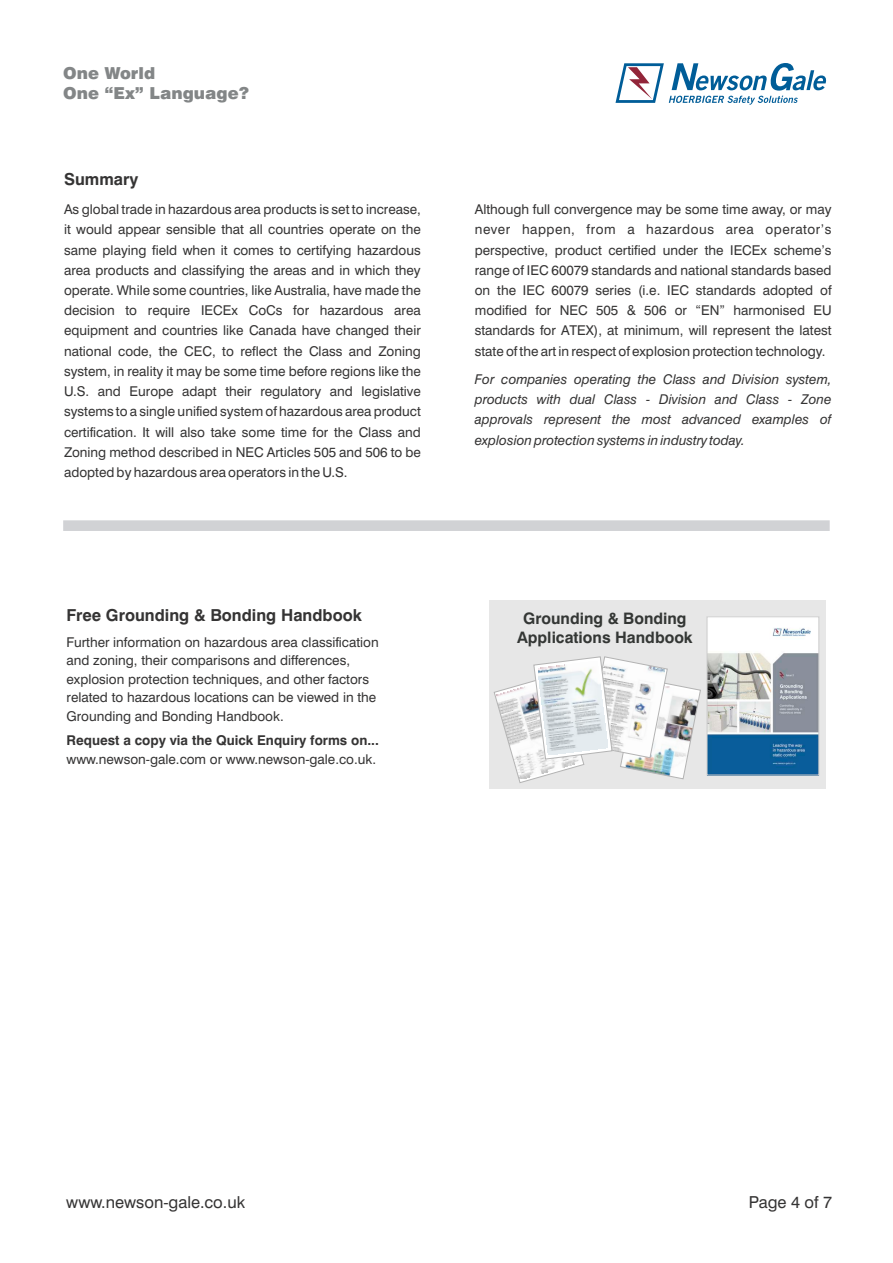
<style>
.page{position:relative;width:893px;height:1263px;background:#fff}
.page>*{position:absolute;margin:0;border:0;box-sizing:border-box;transform-origin:0 0}
.t1{font:700 16.5px "Swiss 721 BT";color:#353434}
.t2{font:16.5px "Swiss 721 BT";color:#353434}
.t3{font:900 16.5px/20.4px "Swiss 721 BT";color:#838687}
.t4{font:700 15.9px/18.9px "Swiss 721 BT";color:#343735;text-align:center}
.t5{font:13.5px/20.2px "Swiss 721 BT";color:#353434;text-align:justify}
.t6{font:italic 13.5px/20.2px "Swiss 721 BT";color:#353434;text-align:justify}
.t7{font:700 13.5px "Swiss 721 BT";color:#353434}
</style>
<div class="page">
<div style="left:63px;top:520px;width:767px;height:11px;background:#d1d2d5"></div>
<svg style="left:615px;top:63px;width:212px;height:42px"></svg>
<div style="left:490px;top:600px;width:336px;height:188px;background:#e7e7e7"></div>
<img style="left:709px;top:619px;width:108px;height:154px">
<div style="left:707px;top:617px;width:112px;height:158px;border:1px solid #ccc"></div>
<svg style="left:494px;top:656px;width:207px;height:127px"></svg>
<p class="t3" style="left:63px;top:64px;width:187px">One World<br>One “Ex” Language?</p>
<p class="t1" style="left:64px;top:172px;width:76px">Summary</p>
<p class="t5" style="left:64px;top:200px;width:358px">As global trade in hazardous area products is set to increase, it would appear sensible that all countries operate on the same playing field when it comes to certifying hazardous area products and classifying the areas and in which they operate. While some countries, like Australia, have made the decision to require IECEx CoCs for hazardous area equipment and countries like Canada have changed their national code, the CEC, to reflect the Class and Zoning system, in reality it may be some time before regions like the U.S. and Europe adapt their regulatory and legislative systems to a single unified system of hazardous area product certification. It will also take some time for the Class and Zoning method described in NEC Articles 505 and 506 to be adopted by hazardous area operators in the U.S.</p>
<p class="t5" style="left:475px;top:200px;width:358px">Although full convergence may be some time away, or may never happen, from a hazardous area operator’s perspective, product certified under the IECEx scheme’s range of IEC 60079 standards and national standards based on the IEC 60079 series (i.e. IEC standards adopted of modified for NEC 505 &amp; 506 or “EN” harmonised EU standards for ATEX), at minimum, will represent the latest state of the art in respect of explosion protection technology.</p>
<p class="t6" style="left:475px;top:370px;width:358px">For companies operating the Class and Division system, products with dual Class - Division and Class - Zone approvals represent the most advanced examples of explosion protection systems in industry today.</p>
<p class="t1" style="left:67px;top:609px;width:297px">Free Grounding &amp; Bonding Handbook</p>
<p class="t5" style="left:67px;top:634px;width:314px;line-height:18.6px;text-align:left">Further information on hazardous area classification and zoning, their comparisons and differences, explosion protection techniques, and other factors related to hazardous locations can be viewed in the Grounding and Bonding Handbook.</p>
<p class="t7" style="left:67px;top:735px;width:314px">Request a copy via the Quick Enquiry forms on...</p>
<p class="t5" style="left:67px;top:750px;width:311px">www.newson-gale.com or www.newson-gale.co.uk.</p>
<p class="t4" style="left:517px;top:611px;width:177px">Grounding &amp; Bonding<br>Applications Handbook</p>
<p class="t2" style="left:66px;top:1195px;width:180px">www.newson-gale.co.uk</p>
<p class="t2" style="left:749px;top:1195px;width:85px">Page 4 of 7</p>
</div>
